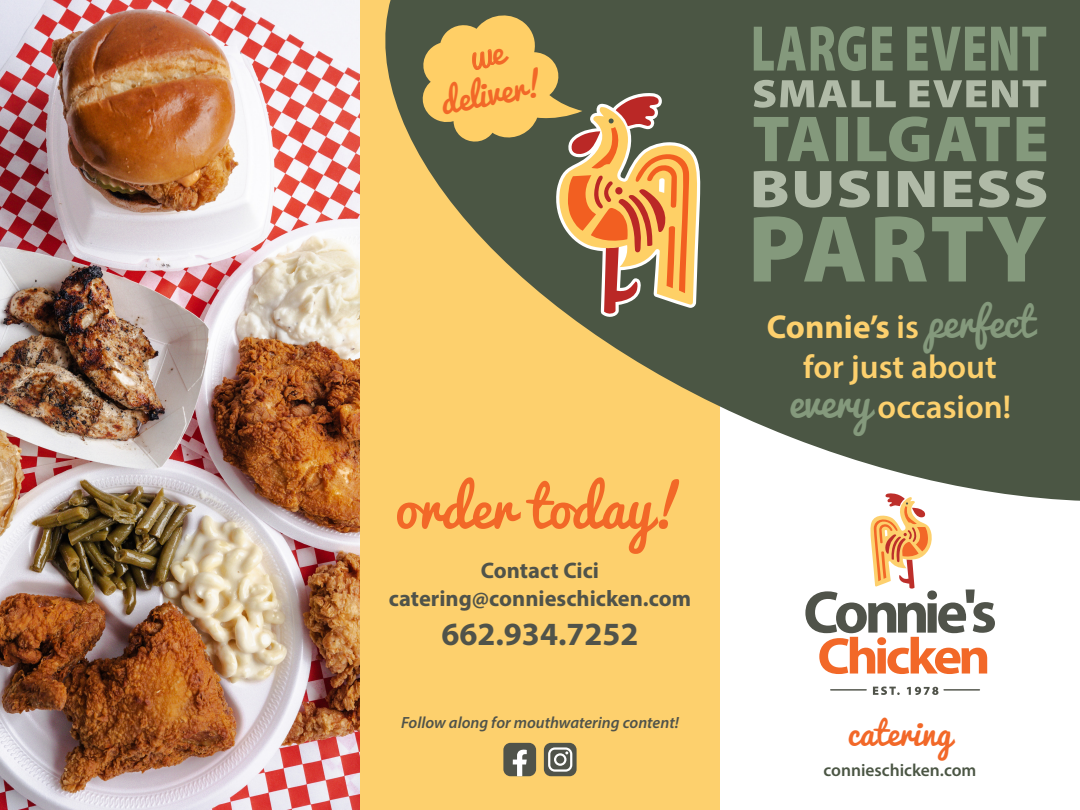
<style>
.page{position:relative;width:1080px;height:810px;background:#fff}
.page>*{position:absolute;margin:0;border:0;box-sizing:border-box;transform-origin:0 0}
.t1{font:55px "Pacifico";color:#f26828}
.t2{font:600 33.25px/40px "Myriad Pro";color:#fdd06d;text-align:center}
.t3{font:32.75px "Pacifico";color:#f26828}
.t4{font:700 32.5px "Myriad Pro";color:#50534a}
.Pa0{font:32.5px "Pacifico";color:#f26828}
.t5{font:700 22.5px "Myriad Pro";color:#50534a}
.Pa0-2{font:600 17.5px "Myriad Pro";color:#4b5644}
.t6{font:italic 600 16.25px "Myriad Pro";color:#50534a}
.s1{font-weight:700}
.s2{font-family:"Pacifico";font-weight:400;font-size:40px;color:#84997c}
</style>
<div class="page">
<div style="left:360px;top:0;width:360px;height:810px;background:#fdd06d"></div>
<svg style="left:385px;top:0;width:695px;height:501px;fill:#4b5644"></svg>
<img style="left:0;top:0;width:360px;height:810px">
<svg style="left:873px;top:687px;width:27px;height:8px"></svg>
<svg style="left:907px;top:687px;width:31px;height:8px"></svg>
<hr style="left:830px;top:689px;width:37px;height:1px;background:#50534a">
<hr style="left:943px;top:689px;width:37px;height:1px;background:#50534a">
<svg style="left:805px;top:493px;width:190px;height:181px"></svg>
<svg style="left:754px;top:216px;width:292px;height:66px;background:#687861"></svg>
<svg style="left:754px;top:170px;width:292px;height:38px;background:#838e7b"></svg>
<svg style="left:754px;top:117px;width:292px;height:45px;background:#697961"></svg>
<svg style="left:754px;top:80px;width:292px;height:28px;background:#7e8876"></svg>
<svg style="left:754px;top:26px;width:292px;height:45px;background:#697961"></svg>
<div style="left:544px;top:743px;width:33px;height:33px;background:#50534a;border-radius:7px"></div>
<svg style="left:548px;top:747px;width:24px;height:25px"></svg>
<div style="left:503px;top:743px;width:33px;height:33px;background:#50534a;border-radius:7px"></div>
<svg style="left:513px;top:749px;width:14px;height:27px"></svg>
<svg style="left:420px;top:12px;width:281px;height:305px"></svg>
<p class="t3" style="left:436px;top:73px;width:107px;rotate:-10deg">deliver!</p>
<p class="t1" style="left:395px;top:459px;width:291px">order today!</p>
<p class="t5" style="left:481px;top:555px;width:120px">Contact Cici</p>
<p class="t5" style="left:389px;top:584px;width:304px">catering@connieschicken.com</p>
<p class="t4" style="left:441px;top:613px;width:199px">662.934.7252</p>
<p class="t2" style="left:767px;top:306px;width:268px"><span class="s1">Connie’s</span> is <span class="s2">perfect </span>for just about</p>
<p class="t2" style="left:789px;top:386px;width:224px"><span class="s2">every</span> occasion!</p>
<p class="t6" style="left:401px;top:713px;width:279px">Follow along for mouthwatering content!</p>
<p class="Pa0" style="left:848px;top:705px;width:106px">catering</p>
<p class="Pa0-2" style="left:824px;top:759px;width:154px">connieschicken.com</p>
</div>
